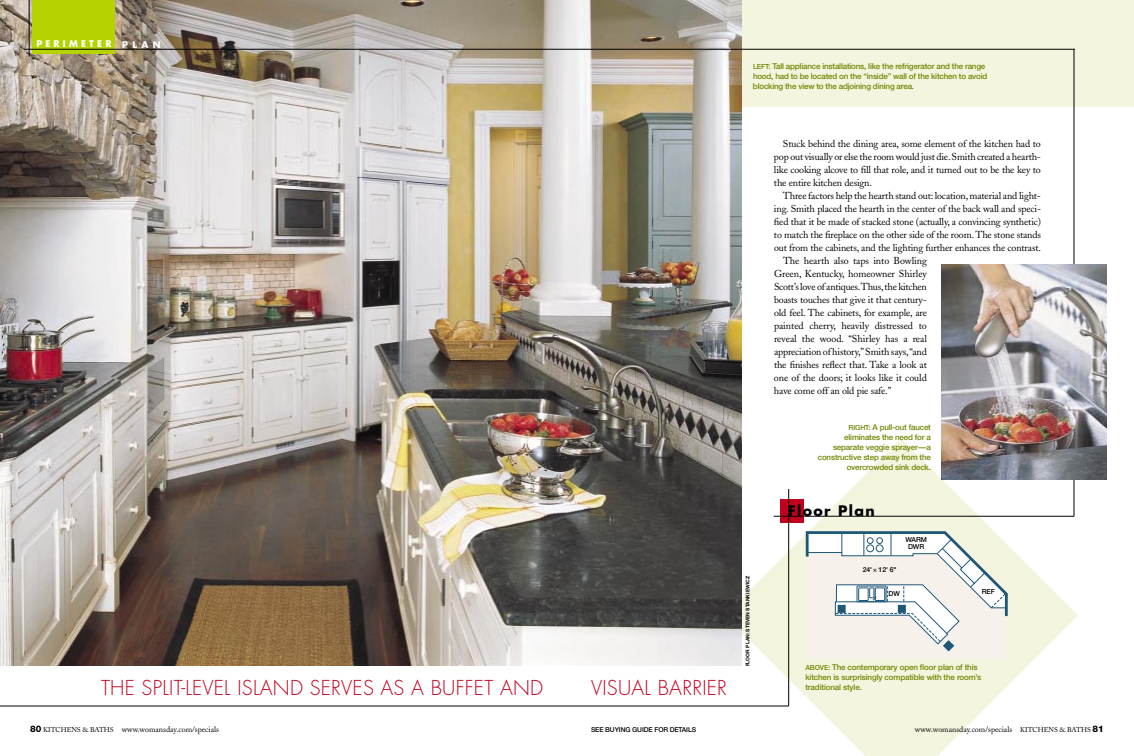
<style>
.page{position:relative;width:1134px;height:756px;background:#fff}
.page>*{position:absolute;margin:0;border:0;box-sizing:border-box;transform-origin:0 0}
.t1{font:300 20px "Futura";letter-spacing:.01em;color:#c3001e}
.t2{font:700 14.1px "Futura";letter-spacing:.095em;color:#000}
.t3{font:10px/13px "Adobe Caslon";letter-spacing:-.015em;color:#000;text-align:justify}
.t4{font:700 9px "Futura";letter-spacing:.355em;color:#fff}
.t5{font:500 8px/10px "Helvetica Neue";letter-spacing:-.02em;color:#738500}
.t6{font:8px "Adobe Caslon";color:#000}
.t7{font:500 6.9px/6.9px "Helvetica Neue";letter-spacing:-.015em;color:#000;text-align:center}
.t8{font:500 6.8px "Helvetica Neue";letter-spacing:-.015em;color:#000}
.t9{font:700 5px "Helvetica Neue";color:#000}
.s1{font-family:"Helvetica Neue";font-weight:800;font-size:9px}
.s2{font-size:7px}
</style>
<div class="page">
<div style="left:716px;top:0;width:418px;height:106px;background:#f4f5df"></div>
<svg style="left:725px;top:439px;width:353px;height:317px"></svg>
<img style="left:0;top:0;width:742px;height:666px">
<hr style="left:788px;top:489px;width:1px;height:217px;background:#000">
<hr style="left:774px;top:516px;width:300px;height:1px;background:#000">
<hr style="left:1074px;top:49px;width:1px;height:467px;background:#000">
<img style="left:942px;top:264px;width:164px;height:216px">
<hr style="left:0;top:706px;width:789px;height:1px;background:#000">
<div style="left:32px;top:0;width:83px;height:54px;background:#b6d300"></div>
<hr style="left:29px;top:0;width:1px;height:57px;background:#000">
<hr style="left:24px;top:49px;width:1051px;height:1px;background:#000">
<svg style="left:806px;top:531px;width:202px;height:128px"></svg>
<p class="t4" style="left:36px;top:40px;width:126px">PERIMETER PLAN</p>
<h1 class="t1" style="left:101px;top:679px;width:444px">THE SPLIT-LEVEL ISLAND SERVES AS A BUFFET AND</h1>
<h1 class="t1" style="left:591px;top:679px;width:137px">VISUAL BARRIER</h1>
<p class="t6" style="left:30px;top:726px;width:191px"><span class="s1">80</span> <span class="s2">KITCHENS &amp; BATHS</span> www.womansday.com/specials</p>
<p class="t8" style="left:591px;top:727px;width:107px">SEE BUYING GUIDE FOR DETAILS</p>
<p class="t5" style="left:753px;top:62px;width:236px"><span class="s2">LEFT:</span> Tall appliance installations, like the refrigerator and the range hood, had to be located on the “inside” wall of the kitchen to avoid blocking the view to the adjoining dining area.</p>
<p class="t3" style="left:774px;top:138px;width:268px;text-indent:9px">Stuck behind the dining area, some element of the kitchen had to pop out visually or else the room would just die.Smith created a hearth&shy;like cooking alcove to fill that role, and it turned out to be the key to the entire kitchen design.</p>
<p class="t3" style="left:783px;top:190px;width:260px">Three factors help the hearth stand out: location, material and light-</p>
<p class="t3" style="left:774px;top:203px;width:269px">ing. Smith placed the hearth in the center of the back wall and speci-</p>
<p class="t3" style="left:774px;top:216px;width:269px">fied that it be made of stacked stone (actually, a convincing synthetic)</p>
<p class="t3" style="left:774px;top:229px;width:269px">to match the fireplace on the other side of the room.The stone stands</p>
<p class="t3" style="left:774px;top:242px;width:269px">out from the cabinets, and the lighting further enhances the contrast.</p>
<p class="t3" style="left:783px;top:255px;width:145px">The hearth also taps into Bowling</p>
<p class="t3" style="left:774px;top:268px;width:154px">Green, Kentucky, homeowner Shirley</p>
<p class="t3" style="left:774px;top:281px;width:154px">Scott’s love of antiques.Thus,the kitchen</p>
<p class="t3" style="left:774px;top:294px;width:154px">boasts touches that give it that century-</p>
<p class="t3" style="left:774px;top:307px;width:154px">old feel. The cabinets, for example, are</p>
<p class="t3" style="left:774px;top:320px;width:154px">painted cherry, heavily distressed to</p>
<p class="t3" style="left:774px;top:333px;width:154px">reveal the wood. “Shirley has a real</p>
<p class="t3" style="left:774px;top:346px;width:154px">appreciation of history,”Smith says,“and</p>
<p class="t3" style="left:774px;top:359px;width:154px">the finishes reflect that. Take a look at</p>
<p class="t3" style="left:774px;top:372px;width:154px">one of the doors; it looks like it could</p>
<p class="t3" style="left:774px;top:385px;width:119px">have come off an old pie safe.”</p>
<p class="t5" style="left:818px;top:423px;width:115px;text-align:right"><span class="s2">RIGHT:</span> A pull-out faucet eliminates the need for a separate veggie sprayer—a constructive step away from the overcrowded sink deck.</p>
<p class="t9" style="left:746px;top:666px;width:92px;rotate:-90deg">FLOOR PLAN: STEVEN STANKIEWICZ</p>
<h2 class="t2" style="left:788px;top:504px;width:88px">Floor Plan</h2>
<p class="t7" style="left:863px;top:567px;width:35px">24' ✕ 12' 6"</p>
<p class="t7" style="left:905px;top:537px;width:23px">WARM<br>DWR</p>
<p class="t7" style="left:888px;top:590px;width:13px">DW</p>
<p class="t7" style="left:982px;top:589px;width:15px">REF</p>
<p class="t5" style="left:805px;top:663px;width:177px"><span class="s2">ABOVE:</span> The contemporary open floor plan of this kitchen is surprisingly compatible with the room’s traditional style.</p>
<p class="t6" style="left:915px;top:726px;width:190px">www.womansday.com/specials <span class="s2">KITCHENS &amp; BATHS</span> <span class="s1">81</span></p>
</div>
